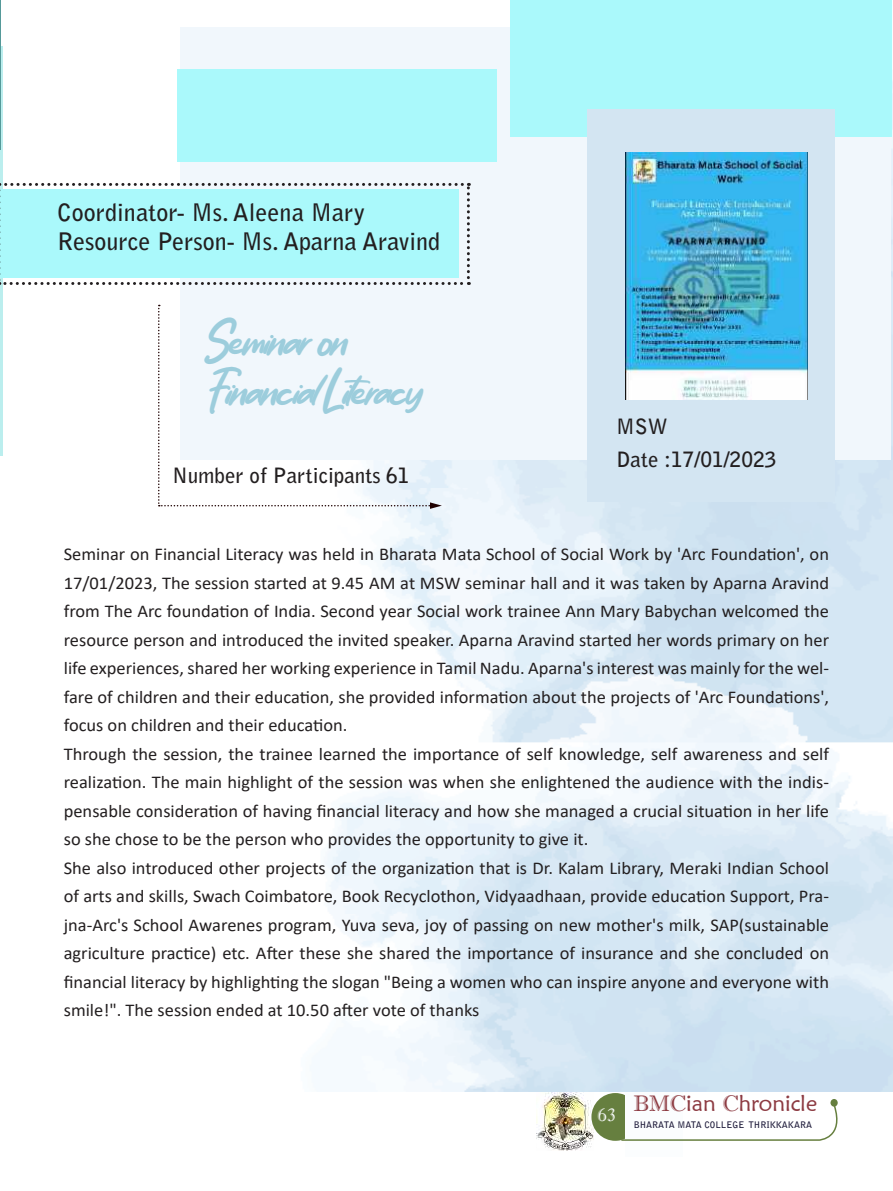
<style>
.page{position:relative;width:893px;height:1191px;background:#fff}
.page>*{position:absolute;margin:0;border:0;box-sizing:border-box;transform-origin:0 0}
.t1{font:42px/50.4px "On My Way";letter-spacing:-.06em;color:#9ccddc}
.t2{font:700 24px/28.8px "Bell Gothic Std";color:#231f20}
.t3{font:22.5px "Maiandra GD";color:#8d3b42}
.t4{font:700 21px "Bell Gothic Std";color:#231f20}
.t5{font:18px/28.5px "Calibri";color:#231f20}
.t6{font:18px "Imprint MT Shadow";color:#fbfdfe}
.t7{font:700 9px "Bell Gothic Std";color:#1f1c3b}
.s1{font-family:"Imprint MT Shadow"}
</style>
<div class="page">
<img style="left:536px;top:1092px;width:57px;height:58px">
<div style="left:591px;top:1093px;width:48px;height:47px;background:#667f3f;border-radius:24px"></div>
<svg style="left:626px;top:1064px;width:57px;height:92px;fill:#d0e3f2"></svg>
<div style="left:830px;top:1099px;width:8px;height:7px;background:#667f3f;border-radius:50%"></div>
<svg style="left:620px;top:1103px;width:218px;height:38px"></svg>
<hr style="left:0;top:46px;width:2px;height:410px;background:#bee">
<hr style="left:0;top:0;width:1px;height:149px;background:#599">
<div style="left:180px;top:27px;width:710px;height:432px;background:#f1f7fc"></div>
<div style="left:511px;top:0;width:381px;height:137px;background:#aaf9fb"></div>
<div style="left:177px;top:69px;width:320px;height:93px;background:#aaf9fb"></div>
<div style="left:587px;top:109px;width:247px;height:393px;background:#d3e5f2"></div>
<svg style="left:158px;top:305px;width:284px;height:204px"></svg>
<svg style="left:0;top:183px;width:470px;height:102px;background:#b0f3f5"></svg>
<img style="left:625px;top:152px;width:182px;height:247px">
<h2 class="t2" style="left:57px;top:198px;width:384px">Coordinator- Ms. Aleena Mary<br>Resource Person- Ms. Aparna Aravind</h2>
<h1 class="t1" style="left:206px;top:314px;width:218px">Seminar on<br>Financial Literacy</h1>
<p class="t4" style="left:173px;top:463px;width:239px">Number of Participants 61</p>
<p class="t4" style="left:616px;top:413px;width:53px">MSW</p>
<p class="t4" style="left:616px;top:447px;width:161px">Date :17/01/2023</p>
<p class="t5" style="left:64px;top:539px;width:767px">Seminar on Financial Literacy was held in Bharata Mata School of Social Work by 'Arc Foundation', on 17/01/2023, The session started at 9.45 AM at MSW seminar hall and it was taken by Aparna Aravind from The Arc foundation of India. Second year Social work trainee Ann Mary Babychan welcomed the resource person and introduced the invited speaker. Aparna Aravind started her words primary on her life experiences, shared her working experience in Tamil Nadu. Aparna's interest was mainly for the wel&shy;fare of children and their education, she provided information about the projects of 'Arc Foundations', focus on children and their education.<br>Through the session, the trainee learned the importance of self knowledge, self awareness and self realization. The main highlight of the session was when she enlightened the audience with the indis&shy;pensable consideration of having financial literacy and how she managed a crucial situation in her life so she chose to be the person who provides the opportunity to give it.<br>She also introduced other projects of the organization that is Dr. Kalam Library, Meraki Indian School of arts and skills, Swach Coimbatore, Book Recyclothon, Vidyaadhaan, provide education Support, Pra&shy;jna-Arc's School Awarenes program, Yuva seva, joy of passing on new mother's milk, SAP(sustainable agriculture practice) etc. After these she shared the importance of insurance and she concluded on financial literacy by highlighting the slogan "Being a women who can inspire anyone and everyone with smile!". The session ended at 10.50 after vote of thanks</p>
<p class="t6" style="left:598px;top:1104px;width:20px">63</p>
<p class="t3" style="left:633px;top:1089px;width:185px"><span class="s1">BMC</span>ian <span class="s1">C</span>hronicle</p>
<p class="t7" style="left:634px;top:1119px;width:180px">BHARATA MATA COLLEGE THRIKKAKARA</p>
</div>
